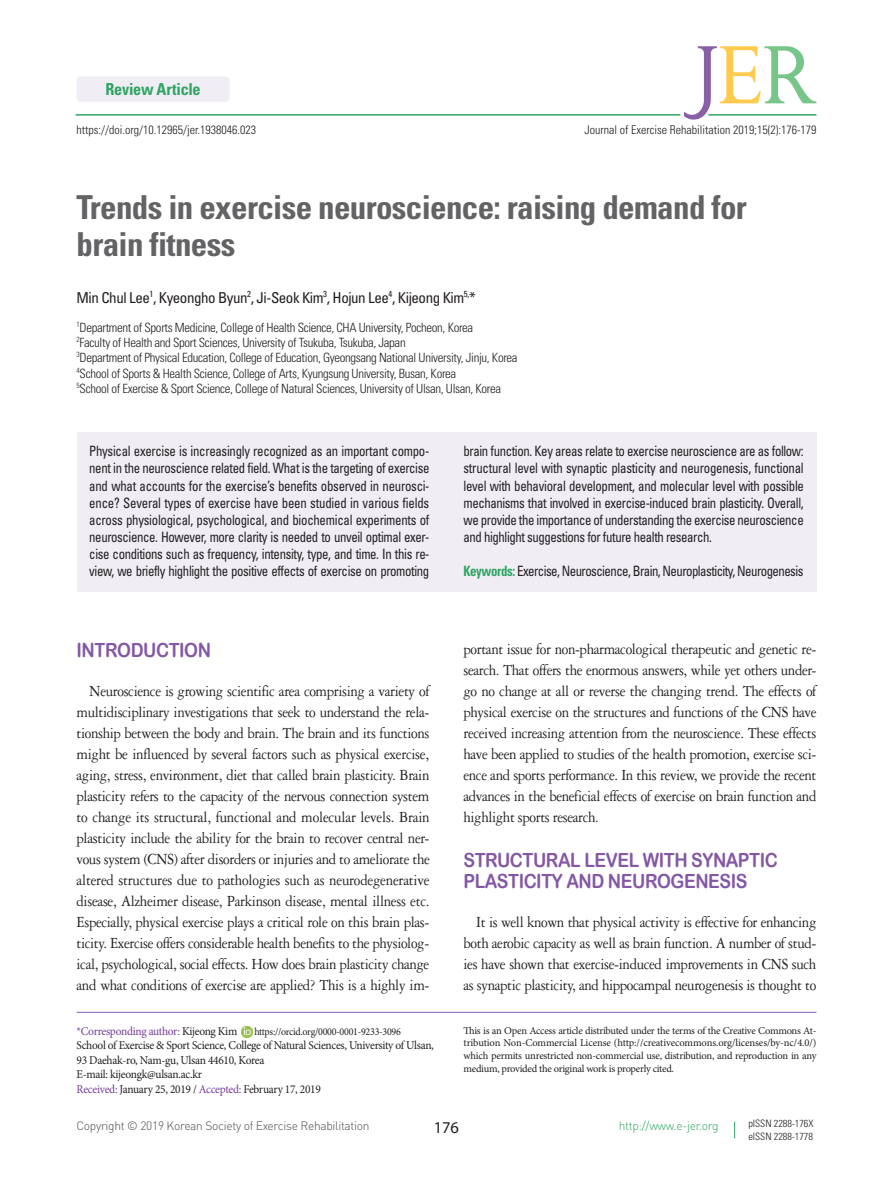
<style>
.page{position:relative;width:893px;height:1191px;background:#fff}
.page>*{position:absolute;margin:0;border:0;box-sizing:border-box;transform-origin:0 0}
.제목{font:700 condensed 33px/36.8px "Univers LT Std";letter-spacing:-.02em;color:#636366}
.본문_대제목{font:19.5px/21px "Arial Rounded MT Bold";letter-spacing:-.025em;color:#8458a4;scale:.9 1}
.본문_영문{font:16.5px/21px "Garamond 3 LT Std";letter-spacing:-.025em;color:#231f20;text-align:justify;scale:.9 1}
.t1{font:700 condensed 16.5px "Univers LT Std";letter-spacing:-.015em;color:#30a463}
.t2{font:16.5px "Myriad Pro";color:#231f20}
.저자{font:condensed 15px "Univers LT Std";letter-spacing:-.03em;color:#231f20}
.t3{font:condensed 14.25px/17.1px "Univers LT Std";letter-spacing:-.03em;color:#231f20;text-align:justify;scale:.9 1}
.저자소속{font:300 condensed 12.75px "Univers LT Std";letter-spacing:-.025em;color:#231f20}
.교신저자{font:12px/14.4px "Minion Pro";letter-spacing:-.025em;color:#231f20;scale:.95 1}
.doi_단락{font:300 condensed 12px "Univers LT Std";color:#231f20}
.t4{font:300 12px "DIN Pro";letter-spacing:-.025em;color:#4b4c4d}
.교신저자-2{font:12px "Minion Pro";letter-spacing:-.03em;color:#753e98;scale:.95 1}
.t5{font:300 12px "DIN Pro";letter-spacing:-.025em;color:#30a463}
.교신저자-3{font:10.5px/12.6px "Minion Pro";letter-spacing:-.025em;color:#231f20;text-align:justify}
.교신저자-4{font:10.5px "Minion Pro";letter-spacing:-.025em;color:#231f20;scale:.95 1}
.t6{font:300 condensed 10.2px "Univers LT Std";color:#231f20}
.s1{font-weight:700;color:#30a463}
.s2{color:#231f20}
.s3{color:#753e98}
</style>
<div class="page">
<hr style="left:77px;top:1012px;width:739px;height:1px;background:#895fa8">
<svg style="left:734px;top:1121px;width:1px;height:17px"></svg>
<svg style="left:242px;top:1026px;width:10px;height:11px"></svg>
<div style="left:77px;top:432px;width:739px;height:159px;background:#f0edf5"></div>
<div style="left:77px;top:77px;width:153px;height:25px;background:#f0edf5;border-radius:4px"></div>
<hr style="left:76px;top:114px;width:604px;height:2px;background:#30a463">
<svg style="left:684px;top:46px;width:132px;height:74px"></svg>
<p class="t1" style="left:105px;top:79px;width:97px">Review Article</p>
<p class="doi_단락" style="left:77px;top:123px;width:181px">https://doi.org/10.12965/jer.1938046.023</p>
<p class="doi_단락" style="left:585px;top:123px;width:233px">Journal of Exercise Rehabilitation 2019;15(2):176-179</p>
<p class="제목" style="left:77px;top:188px;width:672px">Trends in exercise neuroscience: raising demand for brain fitness</p>
<p class="저자" style="left:77px;top:288px;width:401px">Min Chul Lee<sup>1</sup>, Kyeongho Byun<sup>2</sup>, Ji-Seok Kim<sup>3</sup>, Hojun Lee<sup>4</sup>, Kijeong Kim<sup>5,</sup>*</p>
<p class="저자소속" style="left:77px;top:320px;width:398px"><sup>1</sup>Department of Sports Medicine, College of Health Science, CHA University, Pocheon, Korea</p>
<p class="저자소속" style="left:77px;top:335px;width:331px"><sup>2</sup>Faculty of Health and Sport Sciences, University of Tsukuba, Tsukuba, Japan</p>
<p class="저자소속" style="left:77px;top:350px;width:442px"><sup>3</sup>Department of Physical Education, College of Education, Gyeongsang National University, Jinju, Korea</p>
<p class="저자소속" style="left:77px;top:365px;width:381px"><sup>4</sup>School of Sports &amp; Health Science, College of Arts, Kyungsung University, Busan, Korea</p>
<p class="저자소속" style="left:77px;top:381px;width:426px"><sup>5</sup>School of Exercise &amp; Sport Science, College of Natural Sciences, University of Ulsan, Ulsan, Korea</p>
<p class="t3" style="left:89px;top:442px;width:380px">Physical exercise is increasingly recognized as an important compo&shy;nent in the neuroscience related field. What is the targeting of exercise and what accounts for the exercise’s benefits observed in neurosci&shy;ence? Several types of exercise have been studied in various fields across physiological, psychological, and biochemical experiments of neuroscience. However, more clarity is needed to unveil optimal exer&shy;cise conditions such as frequency, intensity, type, and time. In this re&shy;view, we briefly highlight the positive effects of exercise on promoting</p>
<p class="t3" style="left:463px;top:442px;width:380px">brain function. Key areas relate to exercise neuroscience are as follow: structural level with synaptic plasticity and neurogenesis, functional level with behavioral development, and molecular level with possible mechanisms that involved in exercise-induced brain plasticity. Overall, we provide the importance of understanding the exercise neuroscience and highlight suggestions for future health research.</p>
<p class="t3" style="left:463px;top:562px;width:379px"><span class="s1">Keywords:</span> Exercise, Neuroscience, Brain, Neuroplasticity, Neurogenesis</p>
<p class="본문_대제목" style="left:77px;top:639px;width:151px">INTRODUCTION</p>
<p class="본문_영문" style="left:77px;top:680px;width:394px;text-indent:13px">Neuroscience is growing scientific area comprising a variety of multidisciplinary investigations that seek to understand the rela&shy;tionship between the body and brain. The brain and its functions might be influenced by several factors such as physical exercise, aging, stress, environment, diet that called brain plasticity. Brain plasticity refers to the capacity of the nervous connection system to change its structural, functional and molecular levels. Brain plasticity include the ability for the brain to recover central ner&shy;vous system (CNS) after disorders or injuries and to ameliorate the altered structures due to pathologies such as neurodegenerative disease, Alzheimer disease, Parkinson disease, mental illness etc.<br>Especially, physical exercise plays a critical role on this brain plas&shy;ticity. Exercise offers considerable health benefits to the physiolog&shy;ical, psychological, social effects. How does brain plasticity change and what conditions of exercise are applied? This is a highly im-</p>
<p class="교신저자-2" style="left:77px;top:1023px;width:171px">*Corresponding author: <span class="s2">Kijeong Kim</span></p>
<p class="교신저자-4" style="left:254px;top:1024px;width:156px">https://orcid.org/0000-0001-9233-3096</p>
<p class="교신저자" style="left:77px;top:1038px;width:378px">School of Exercise &amp; Sport Science, College of Natural Sciences, University of Ulsan,<br>93 Daehak-ro, Nam-gu, Ulsan 44610, Korea</p>
<p class="교신저자" style="left:77px;top:1067px;width:134px">E-mail: kijeongk@ulsan.ac.kr</p>
<p class="교신저자" style="left:77px;top:1081px;width:259px"><span class="s3">Received:</span> January 25, 2019 / <span class="s3">Accepted:</span> February 17, 2019</p>
<p class="본문_영문" style="left:463px;top:638px;width:394px">portant issue for non-pharmacological therapeutic and genetic re&shy;search. That offers the enormous answers, while yet others under&shy;go no change at all or reverse the changing trend. The effects of physical exercise on the structures and functions of the CNS have received increasing attention from the neuroscience. These effects have been applied to studies of the health promotion, exercise sci&shy;ence and sports performance. In this review, we provide the recent advances in the beneficial effects of exercise on brain function and highlight sports research.</p>
<p class="본문_대제목" style="left:463px;top:849px;width:351px">STRUCTURAL LEVEL WITH SYNAPTIC<br>PLASTICITY AND NEUROGENESIS</p>
<p class="본문_영문" style="left:463px;top:911px;width:394px;text-indent:13px">It is well known that physical activity is effective for enhancing both aerobic capacity as well as brain function. A number of stud&shy;ies have shown that exercise-induced improvements in CNS such as synaptic plasticity, and hippocampal neurogenesis is thought to</p>
<p class="교신저자-3" style="left:463px;top:1024px;width:355px">This is an Open Access article distributed under the terms of the Creative Commons At&shy;tribution Non-Commercial License (http://creativecommons.org/licenses/by-nc/4.0/) which permits unrestricted non-commercial use, distribution, and reproduction in any medium, provided the original work is properly cited.</p>
<p class="t4" style="left:77px;top:1118px;width:295px">Copyright © 2019 Korean Society of Exercise Rehabilitation</p>
<p class="t5" style="left:619px;top:1118px;width:101px">http://www.e-jer.org</p>
<p class="t6" style="left:748px;top:1117px;width:67px">pISSN 2288-176X</p>
<p class="t6" style="left:748px;top:1129px;width:66px">eISSN 2288-1778</p>
<p class="t2" style="left:434px;top:1116px;width:27px">176</p>
</div>
